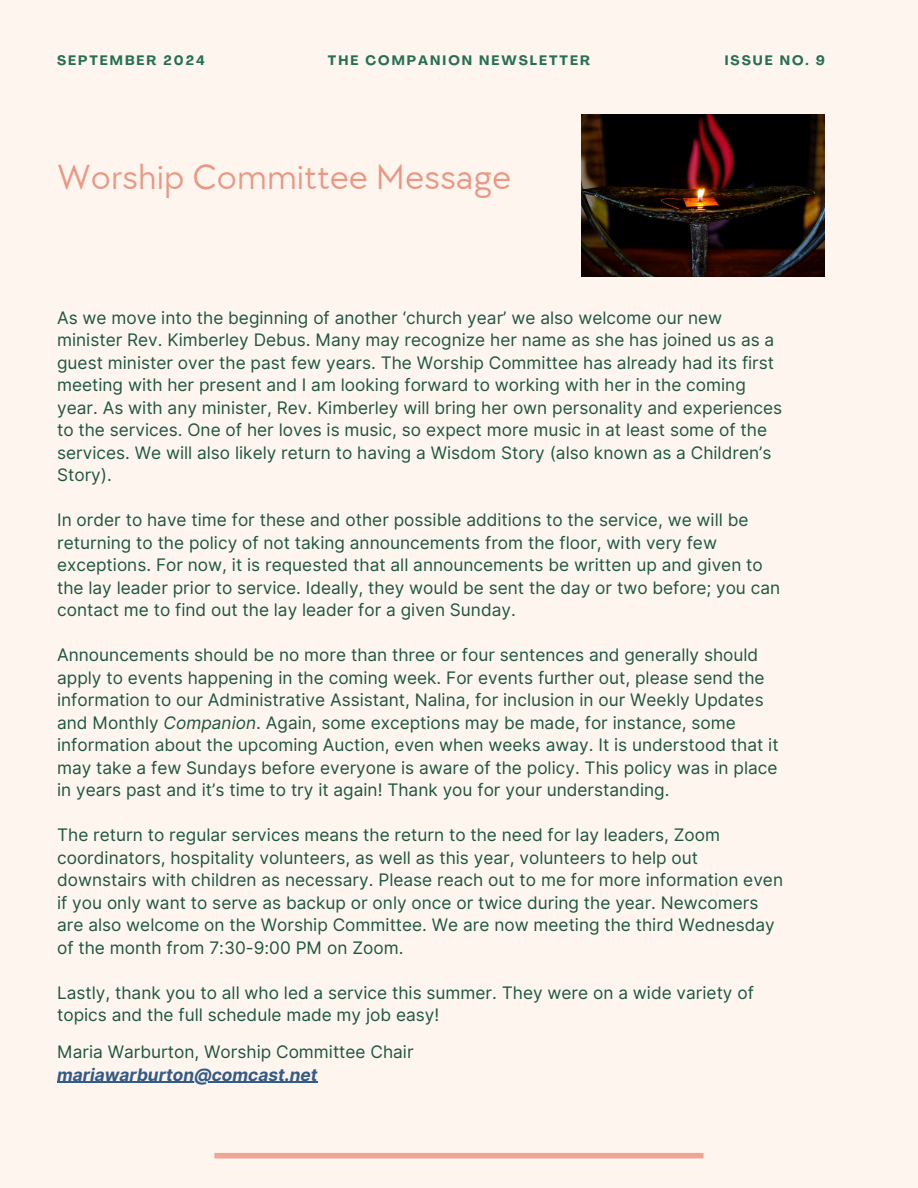
<style>
.page{position:relative;width:918px;height:1188px;background:#fff5ef}
.page>*{position:absolute;margin:0;border:0;box-sizing:border-box;transform-origin:0 0}
.t1{font:36px "TT Chocolates";color:#ea9783}
.t2{font:17.25px/22.5px "Inter";color:#1d5740}
.t3{font:italic 700 17.25px "Inter";color:#345a86}
.t4{font:700 13.5px "Agrandir";letter-spacing:.15em;color:#257052}
.s1{font-style:italic}
</style>
<div class="page">
<div style="left:214px;top:1153px;width:490px;height:6px;background:#efa593"></div>
<img style="left:582px;top:114px;width:243px;height:162px">
<hr style="left:57px;top:1082px;width:261px;height:1px;background:#345a86">
<h2 class="t4" style="left:57px;top:55px;width:149px">SEPTEMBER 2024</h2>
<h2 class="t4" style="left:328px;top:55px;width:264px">THE COMPANION NEWSLETTER</h2>
<h2 class="t4" style="left:725px;top:55px;width:102px">ISSUE NO. 9</h2>
<h2 class="t1" style="left:57px;top:157px;width:456px">Worship Committee Message</h2>
<p class="t2" style="left:57px;top:306px;width:727px">As we move into the beginning of another ‘church year’ we also welcome our new minister Rev. Kimberley Debus. Many may recognize her name as she has joined us as a guest minister over the past few years. The Worship Committee has already had its first meeting with her present and I am looking forward to working with her in the coming year. As with any minister, Rev. Kimberley will bring her own personality and experiences to the services. One of her loves is music, so expect more music in at least some of the services. We will also likely return to having a Wisdom Story (also known as a Children’s Story).</p>
<p class="t2" style="left:57px;top:509px;width:725px">In order to have time for these and other possible additions to the service, we will be returning to the policy of not taking announcements from the floor, with very few exceptions. For now, it is requested that all announcements be written up and given to the lay leader prior to service. Ideally, they would be sent the day or two before; you can contact me to find out the lay leader for a given Sunday.</p>
<p class="t2" style="left:57px;top:644px;width:723px">Announcements should be no more than three or four sentences and generally should apply to events happening in the coming week. For events further out, please send the information to our Administrative Assistant, Nalina, for inclusion in our Weekly Updates and Monthly <span class="s1">Companion</span>. Again, some exceptions may be made, for instance, some information about the upcoming Auction, even when weeks away. It is understood that it may take a few Sundays before everyone is aware of the policy. This policy was in place in years past and it’s time to try it again! Thank you for your understanding.</p>
<p class="t2" style="left:57px;top:824px;width:727px">The return to regular services means the return to the need for lay leaders, Zoom coordinators, hospitality volunteers, as well as this year, volunteers to help out downstairs with children as necessary. Please reach out to me for more information even if you only want to serve as backup or only once or twice during the year. Newcomers are also welcome on the Worship Committee. We are now meeting the third Wednesday of the month from 7:30-9:00 PM on Zoom.</p>
<h1 class="t2" style="left:57px;top:981px;width:698px">Lastly, thank you to all who led a service this summer. They were on a wide variety of topics and the full schedule made my job easy!</h1>
<h2 class="t2" style="left:57px;top:1041px;width:358px">Maria Warburton, Worship Committee Chair</h2>
<p class="t3" style="left:57px;top:1064px;width:262px">mariawarburton@comcast.net</p>
</div>
